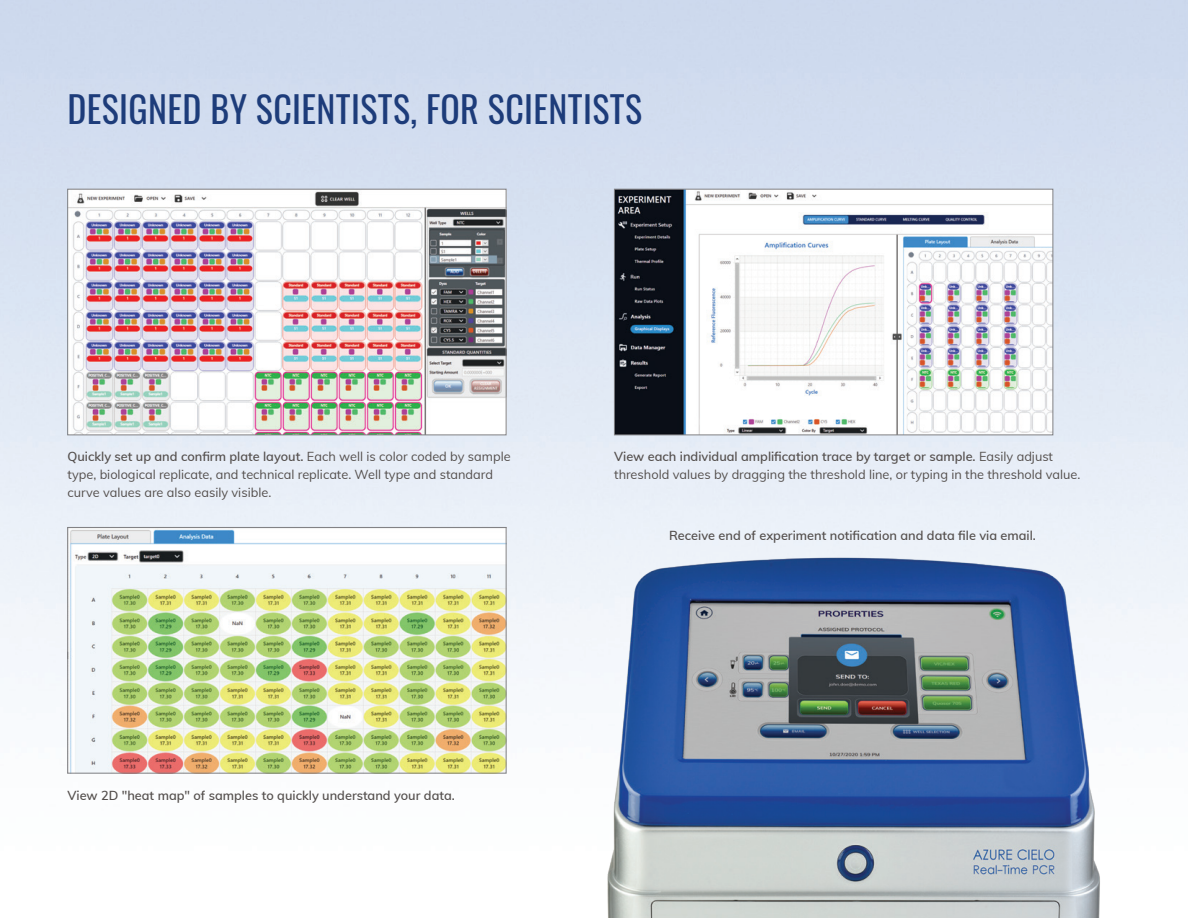
<style>
.page{position:relative;width:1188px;height:918px;background:#fff}
.page>*{position:absolute;margin:0;border:0;box-sizing:border-box;transform-origin:0 0}
.t1{font:36px "Oswald";letter-spacing:.01em;color:#1d3c7a}
.t2{font:12.75px/18px "Muli";color:#544f4d}
.t3{font:600 12.75px "Muli";color:#544f4d}
.s1{font-weight:600}
</style>
<div class="page">
<img style="left:69px;top:191px;width:435px;height:242px">
<div style="left:67px;top:189px;width:439px;height:246px;border:1px solid #808083"></div>
<img style="left:69px;top:529px;width:435px;height:242px">
<div style="left:67px;top:527px;width:439px;height:246px;border:1px solid #808083"></div>
<img style="left:616px;top:191px;width:435px;height:242px">
<div style="left:614px;top:189px;width:439px;height:246px;border:1px solid #808083"></div>
<img style="left:591px;top:547px;width:529px;height:371px">
<p class="t1" style="left:68px;top:77px;width:576px">DESIGNED BY SCIENTISTS, FOR SCIENTISTS</p>
<p class="t2" style="left:68px;top:447px;width:445px"><span class="s1">Quickly set up and confirm plate layout.</span> Each well is color coded by sample type, biological replicate, and technical replicate. Well type and standard curve values are also easily visible.</p>
<p class="t2" style="left:614px;top:447px;width:468px"><span class="s1">View each individual amplification trace by target or sample.</span> Easily adjust threshold values by dragging the threshold line, or typing in the threshold value.</p>
<p class="t3" style="left:68px;top:786px;width:389px">View 2D "heat map" of samples to quickly understand your data.</p>
<p class="t3" style="left:669px;top:526px;width:368px">Receive end of experiment notification and data file via email.</p>
</div>
